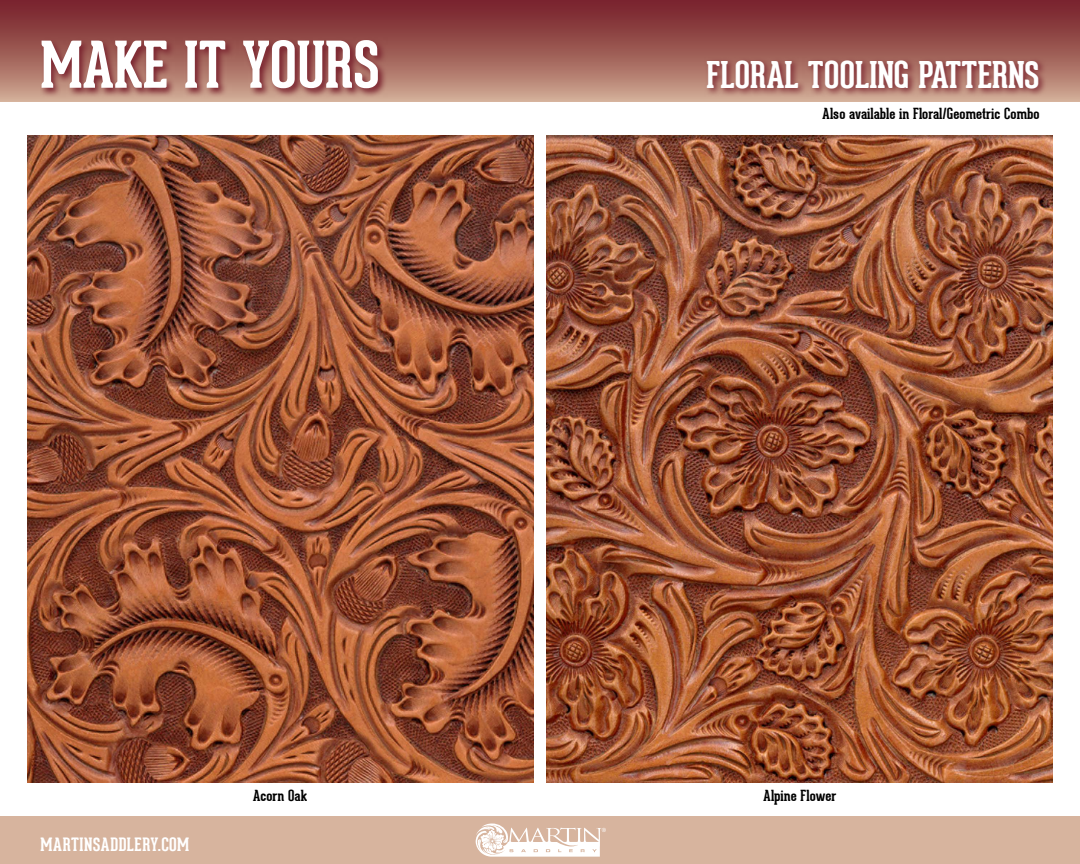
<style>
.page{position:relative;width:1080px;height:864px;background:#fff}
.page>*{position:absolute;margin:0;border:0;box-sizing:border-box;transform-origin:0 0}
.t1{font:700 63px "Geared Slab";color:#fff}
.t2{font:700 36px "Geared Slab";color:#fff}
.t3{font:700 18px "Geared Slab";letter-spacing:.02em;color:#fff}
.t4{font:700 15px "Geared Slab";color:#000}
</style>
<div class="page">
<div style="left:0;top:817px;width:1080px;height:47px;background:#d7b49e"></div>
<div style="left:0;top:0;width:1080px;height:101px;background:linear-gradient(to bottom,#721924,#cca48d)"></div>
<svg style="left:475px;top:824px;width:131px;height:33px"></svg>
<img style="left:547px;top:135px;width:506px;height:648px">
<img style="left:27px;top:135px;width:506px;height:648px">
<svg style="left:40px;top:38px;width:347px;height:60px;background:#9a5753"></svg>
<svg style="left:704px;top:57px;width:344px;height:40px;background:#a2625c"></svg>
<h1 class="t1" style="left:40px;top:25px;width:341px">MAKE IT YOURS</h1>
<h2 class="t2" style="left:707px;top:52px;width:334px">FLORAL TOOLING PATTERNS</h2>
<p class="t4" style="left:822px;top:104px;width:219px">Also available in Floral/Geometric Combo</p>
<p class="t3" style="left:40px;top:833px;width:150px">MARTINSADDLERY.COM</p>
<p class="t4" style="left:253px;top:786px;width:56px">Acorn Oak</p>
<p class="t4" style="left:763px;top:786px;width:75px">Alpine Flower</p>
</div>
